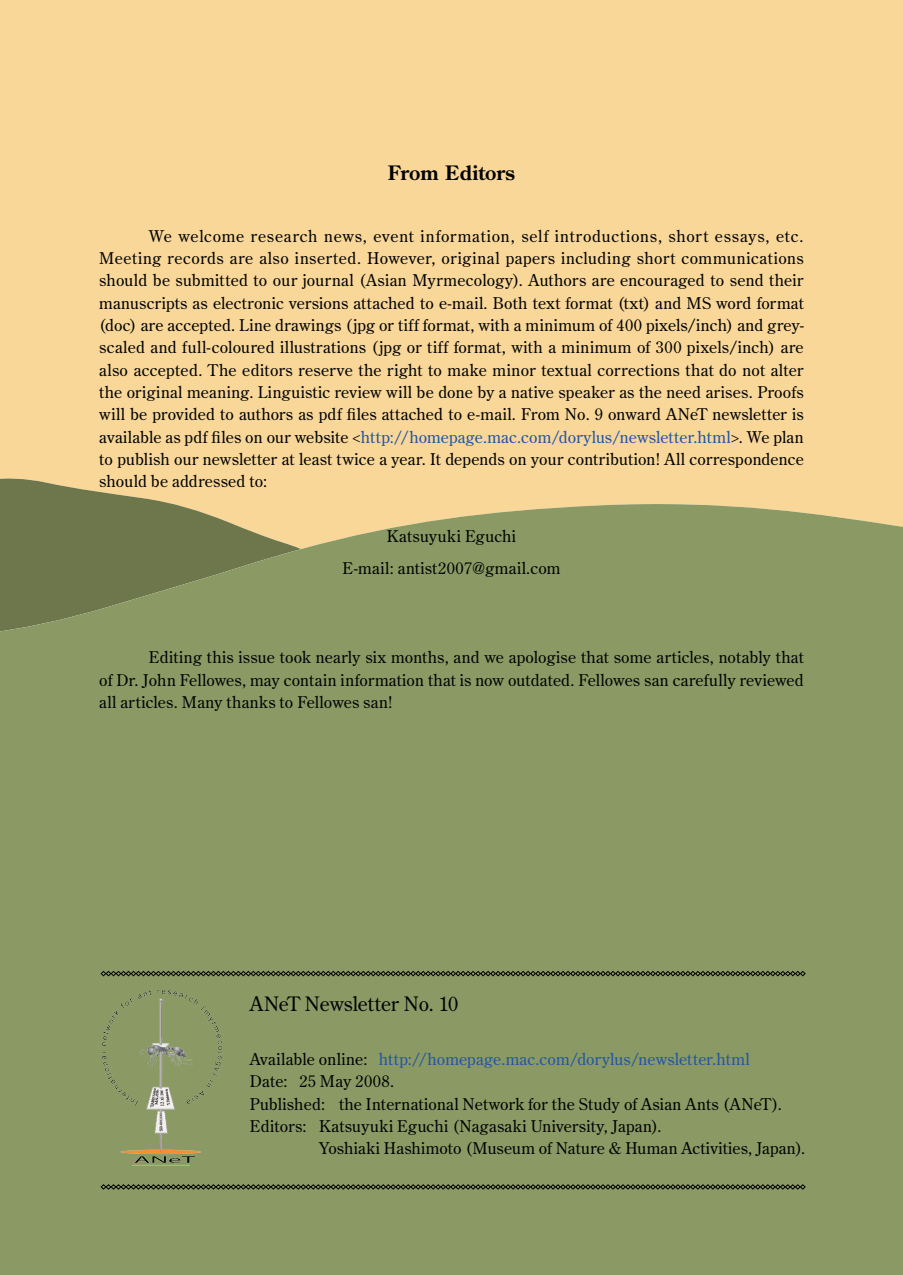
<style>
.page{position:relative;width:903px;height:1275px;background:#fff}
.page>*{position:absolute;margin:0;border:0;box-sizing:border-box;transform-origin:0 0}
.t1{font:19.78px "Century Old Style Std";color:#030303}
.t2{font:700 19.78px "Century Old Style Std";letter-spacing:.01em;color:#030303}
.t3{font:16.1px/22.4px "Century Old Style Std";letter-spacing:.015em;color:#030303;text-align:justify}
.t4{font:16.1px "Century Old Style Std";letter-spacing:.01em;color:#2455a5}
.s1{color:#2455a5}
.s2{color:#030303}
</style>
<div class="page">
<div style="left:0;top:0;width:903px;height:499px;background:#f8d799"></div>
<svg style="left:0;top:477px;width:301px;height:22px;background:#d5be85"></svg>
<div style="left:0;top:499px;width:903px;height:776px;background:#8b9a65"></div>
<svg style="left:101px;top:971px;width:705px;height:5px;background:#485035"></svg>
<svg style="left:101px;top:1184px;width:705px;height:6px;background:#51593b"></svg>
<img style="left:89px;top:977px;width:143px;height:195px">
<p class="t2" style="left:388px;top:160px;width:129px">From Editors</p>
<p class="t3" style="left:99px;top:224px;width:706px;text-indent:50px">We welcome research news, event information, self introductions, short essays, etc.<br>Meeting records are also inserted. However, original papers including short communications should be submitted to our journal (Asian Myrmecology). Authors are encouraged to send their manuscripts as electronic versions attached to e-mail. Both text format (txt) and MS word format (doc) are accepted. Line drawings (jpg or tiff format, with a minimum of 400 pixels/inch) and grey&shy;scaled and full-coloured illustrations (jpg or tiff format, with a minimum of 300 pixels/inch) are also accepted. The editors reserve the right to make minor textual corrections that do not alter the original meaning. Linguistic review will be done by a native speaker as the need arises. Proofs will be provided to authors as pdf files attached to e-mail. From No. 9 onward ANeT newsletter is available as pdf files on our website &lt;<span class="s1">http://homepage.mac.com/dorylus/newsletter.html</span>&gt;. We plan to publish our newsletter at least twice a year. It depends on your contribution! All correspondence should be addressed to:</p>
<p class="t3" style="left:342px;top:520px;width:220px;line-height:32.2px;text-align:center">Katsuyuki Eguchi<br>E-mail: antist2007@gmail.com</p>
<p class="t3" style="left:99px;top:646px;width:706px;text-indent:50px">Editing this issue took nearly six months, and we apologise that some articles, notably that of Dr. John Fellowes, may contain information that is now outdated. Fellowes san carefully reviewed all articles. Many thanks to Fellowes san!</p>
<p class="t1" style="left:250px;top:991px;width:210px">ANeT Newsletter No. 10</p>
<p class="t4" style="left:250px;top:1049px;width:501px"><span class="s2">Available online:</span> http://homepage.mac.com/dorylus/newsletter.html</p>
<p class="t3" style="left:250px;top:1070px;width:146px">Date: 25 May 2008.</p>
<p class="t3" style="left:250px;top:1092px;width:533px">Published: the International Network for the Study of Asian Ants (ANeT).</p>
<p class="t3" style="left:250px;top:1115px;width:413px">Editors: Katsuyuki Eguchi (Nagasaki University, Japan).</p>
<p class="t3" style="left:319px;top:1137px;width:488px">Yoshiaki Hashimoto (Museum of Nature &amp; Human Activities, Japan).</p>
</div>
